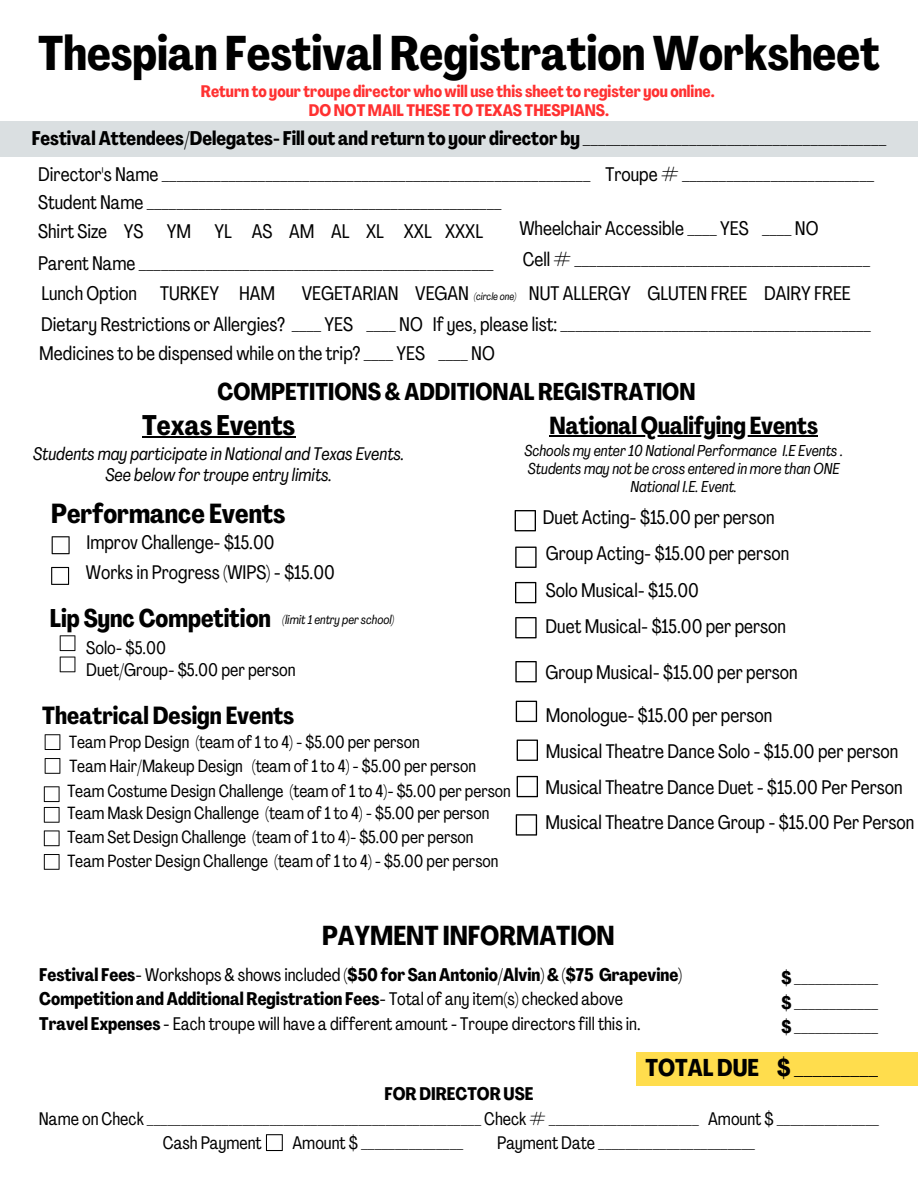
<style>
.page{position:relative;width:918px;height:1188px;background:#fff}
.page>*{position:absolute;margin:0;border:0;box-sizing:border-box;transform-origin:0 0}
.t1{font:700 48px "Agrandir Tight";color:#000}
.t2{font:700 28.05px "Agrandir Tight";color:#000}
.t3{font:700 27.15px "Agrandir Tight";color:#000}
.t4{font:700 27px "Agrandir Tight";color:#000}
.t5{font:700 25.2px "Agrandir Tight";color:#000}
.t6{font:700 24.45px "Agrandir Tight";color:#000}
.t7{font:700 24.3px "Agrandir Tight";color:#000}
.t8{font:700 24px "Agrandir Tight";color:#000}
.t9{font:19.5px "Agrandir Tight";color:#000}
.t10{font:700 19.5px "Agrandir Tight";color:#000}
.t11{font:19.35px "Agrandir Tight";color:#000}
.t12{font:18px "Agrandir Tight";color:#000}
.t13{font:700 18px "Agrandir Tight";color:#000}
.t14{font:italic 18px/21px "Agrandir Tight";color:#000;text-align:center}
.t15{font:17.4px "Agrandir Tight";color:#000}
.t16{font:700 16.5px "Agrandir Tight";color:#ff3131}
.t17{font:italic 15.6px/18.3px "Agrandir Tight";color:#000;text-align:center}
.t18{font:italic 12.6px "Agrandir Tight";color:#000}
.t19{font:italic 10.5px "Agrandir Tight";color:#000}
.s1{font-weight:400}
.s2{font-weight:700}
</style>
<div class="page">
<div style="left:0;top:121px;width:918px;height:35px;background:#dadfe1"></div>
<hr style="left:550px;top:435px;width:268px;height:1px;background:#000">
<hr style="left:142px;top:436px;width:153px;height:2px;background:#000">
<div style="left:637px;top:1052px;width:281px;height:34px;background:#ffdd4d"></div>
<svg style="left:266px;top:1134px;width:17px;height:17px"></svg>
<svg style="left:515px;top:582px;width:21px;height:21px"></svg>
<svg style="left:515px;top:617px;width:22px;height:21px"></svg>
<svg style="left:515px;top:661px;width:22px;height:21px"></svg>
<svg style="left:515px;top:510px;width:21px;height:21px"></svg>
<svg style="left:515px;top:547px;width:22px;height:21px"></svg>
<svg style="left:45px;top:758px;width:15px;height:16px"></svg>
<svg style="left:44px;top:786px;width:16px;height:37px"></svg>
<svg style="left:44px;top:830px;width:16px;height:16px"></svg>
<svg style="left:44px;top:854px;width:16px;height:16px"></svg>
<svg style="left:52px;top:536px;width:18px;height:18px"></svg>
<svg style="left:60px;top:635px;width:15px;height:16px"></svg>
<svg style="left:60px;top:657px;width:15px;height:15px"></svg>
<svg style="left:51px;top:567px;width:18px;height:18px"></svg>
<svg style="left:45px;top:734px;width:15px;height:16px"></svg>
<svg style="left:516px;top:701px;width:21px;height:21px"></svg>
<svg style="left:517px;top:740px;width:21px;height:21px"></svg>
<svg style="left:517px;top:776px;width:21px;height:21px"></svg>
<svg style="left:516px;top:814px;width:21px;height:22px"></svg>
<p class="t1" style="left:38px;top:34px;width:843px">Thespian FestivalRegistrationWorksheet</p>
<p class="t16" style="left:201px;top:84px;width:515px">Return to your troupe director who will use this sheet to register you online.</p>
<p class="t16" style="left:309px;top:103px;width:302px">DO NOT MAIL THESE TO TEXAS THESPIANS.</p>
<p class="t10" style="left:32px;top:130px;width:856px">FestivalAttendees/Delegates- Fill out and return to your director by ________________________________________</p>
<p class="t9" style="left:38px;top:166px;width:554px">Director's Name __________________________________________________________</p>
<p class="t9" style="left:38px;top:195px;width:465px">Student Name ________________________________________________</p>
<p class="t9" style="left:38px;top:223px;width:446px">Shirt Size YS YM YL AS AM AL XL XXL XXXL</p>
<p class="t9" style="left:519px;top:220px;width:301px">Wheelchair Accessible ____ YES ____ NO</p>
<p class="t9" style="left:606px;top:166px;width:270px">Troupe # __________________________</p>
<p class="t9" style="left:38px;top:255px;width:457px">Parent Name ________________________________________________</p>
<p class="t9" style="left:523px;top:252px;width:349px">Cell # ________________________________________</p>
<p class="t9" style="left:41px;top:285px;width:235px">Lunch Option TURKEY HAM</p>
<p class="t9" style="left:302px;top:285px;width:169px">VEGETARIAN VEGAN</p>
<p class="t9" style="left:529px;top:285px;width:323px">NUT ALLERGY GLUTEN FREE DAIRY FREE</p>
<p class="t19" style="left:474px;top:292px;width:44px">(circle one)</p>
<p class="t9" style="left:41px;top:316px;width:831px">Dietary Restrictions or Allergies? ____ YES ____ NO If yes, please list: __________________________________________</p>
<p class="t9" style="left:39px;top:346px;width:457px">Medicines to be dispensed while on the trip? ____ YES ____ NO</p>
<p class="t8" style="left:218px;top:382px;width:480px">COMPETITIONS&amp;ADDITIONALREGISTRATION</p>
<p class="t2" style="left:142px;top:414px;width:155px">Texas Events</p>
<p class="t14" style="left:33px;top:445px;width:373px">Students may participate in National and Texas Events.<br>See below for troupe entry limits.</p>
<p class="t3" style="left:51px;top:502px;width:236px">Performance Events</p>
<p class="t11" style="left:86px;top:534px;width:190px">Improv Challenge- $15.00</p>
<p class="t11" style="left:86px;top:565px;width:251px">Works in Progress (WIPS) - $15.00</p>
<p class="t5" style="left:50px;top:608px;width:223px">Lip SyncCompetition</p>
<p class="t18" style="left:282px;top:615px;width:114px">(limit 1 entry per school)</p>
<p class="t12" style="left:86px;top:640px;width:81px">Solo- $5.00</p>
<p class="t12" style="left:86px;top:662px;width:211px">Duet/Group- $5.00 per person</p>
<p class="t6" style="left:42px;top:706px;width:253px">TheatricalDesign Events</p>
<p class="t15" style="left:69px;top:735px;width:352px">Team Prop Design (team of 1 to 4) - $5.00 per person</p>
<p class="t15" style="left:69px;top:759px;width:408px">Team Hair/Makeup Design (team of 1 to 4) - $5.00 per person</p>
<p class="t15" style="left:67px;top:784px;width:445px">Team Costume Design Challenge (team of 1 to 4)- $5.00 per person</p>
<p class="t15" style="left:67px;top:806px;width:423px">Team Mask Design Challenge (team of 1 to 4) - $5.00 per person</p>
<p class="t15" style="left:67px;top:830px;width:408px">Team Set Design Challenge (team of 1 to 4)- $5.00 per person</p>
<p class="t15" style="left:67px;top:854px;width:433px">Team Poster Design Challenge (team of 1 to 4) - $5.00 per person</p>
<p class="t7" style="left:550px;top:415px;width:270px">National Qualifying Events</p>
<p class="t17" style="left:524px;top:443px;width:320px">Schools my enter 10 National Performance I.E Events .</p>
<p class="t17" style="left:528px;top:461px;width:313px">Students may not be cross entered in more than ONE<br>National I.E. Event.</p>
<p class="t9" style="left:543px;top:509px;width:233px">Duet Acting- $15.00 per person</p>
<p class="t9" style="left:546px;top:546px;width:245px">Group Acting- $15.00 per person</p>
<p class="t9" style="left:546px;top:582px;width:155px">Solo Musical- $15.00</p>
<p class="t9" style="left:546px;top:619px;width:242px">Duet Musical- $15.00 per person</p>
<p class="t9" style="left:546px;top:664px;width:254px">Group Musical- $15.00 per person</p>
<p class="t9" style="left:546px;top:707px;width:228px">Monologue- $15.00 per person</p>
<p class="t9" style="left:546px;top:743px;width:354px">Musical Theatre Dance Solo - $15.00 per person</p>
<p class="t9" style="left:546px;top:779px;width:359px">Musical Theatre Dance Duet - $15.00 Per Person</p>
<p class="t9" style="left:546px;top:815px;width:370px">Musical Theatre Dance Group - $15.00 Per Person</p>
<p class="t4" style="left:322px;top:925px;width:294px">PAYMENT INFORMATION</p>
<p class="t13" style="left:39px;top:967px;width:645px">Festival Fees<span class="s1">- Workshops &amp; shows included (</span>$50for SanAntonio/Alvin)&amp;($75 Grapevine)</p>
<p class="t13" style="left:39px;top:992px;width:585px">Competition andAdditionalRegistration Fees<span class="s1">- Total of any item(s) checked above</span></p>
<p class="t12" style="left:39px;top:1017px;width:603px"><span class="s2">Travel Expenses</span> - Each troupe will have a different amount - Troupe directors fill this in.</p>
<p class="t13" style="left:781px;top:970px;width:98px">$ ____________</p>
<p class="t13" style="left:781px;top:995px;width:98px">$ ____________</p>
<p class="t13" style="left:781px;top:1020px;width:98px">$ ____________</p>
<p class="t8" style="left:646px;top:1058px;width:234px">TOTALDUE $ _________</p>
<p class="t13" style="left:385px;top:1086px;width:150px">FORDIRECTORUSE</p>
<p class="t12" style="left:39px;top:1111px;width:842px">Name on Check _________________________________________________ Check # ______________________ Amount $ _______________</p>
<p class="t12" style="left:163px;top:1136px;width:100px">Cash Payment</p>
<p class="t12" style="left:292px;top:1136px;width:172px">Amount $ _______________</p>
<p class="t12" style="left:497px;top:1136px;width:259px">Payment Date _______________________</p>
</div>
